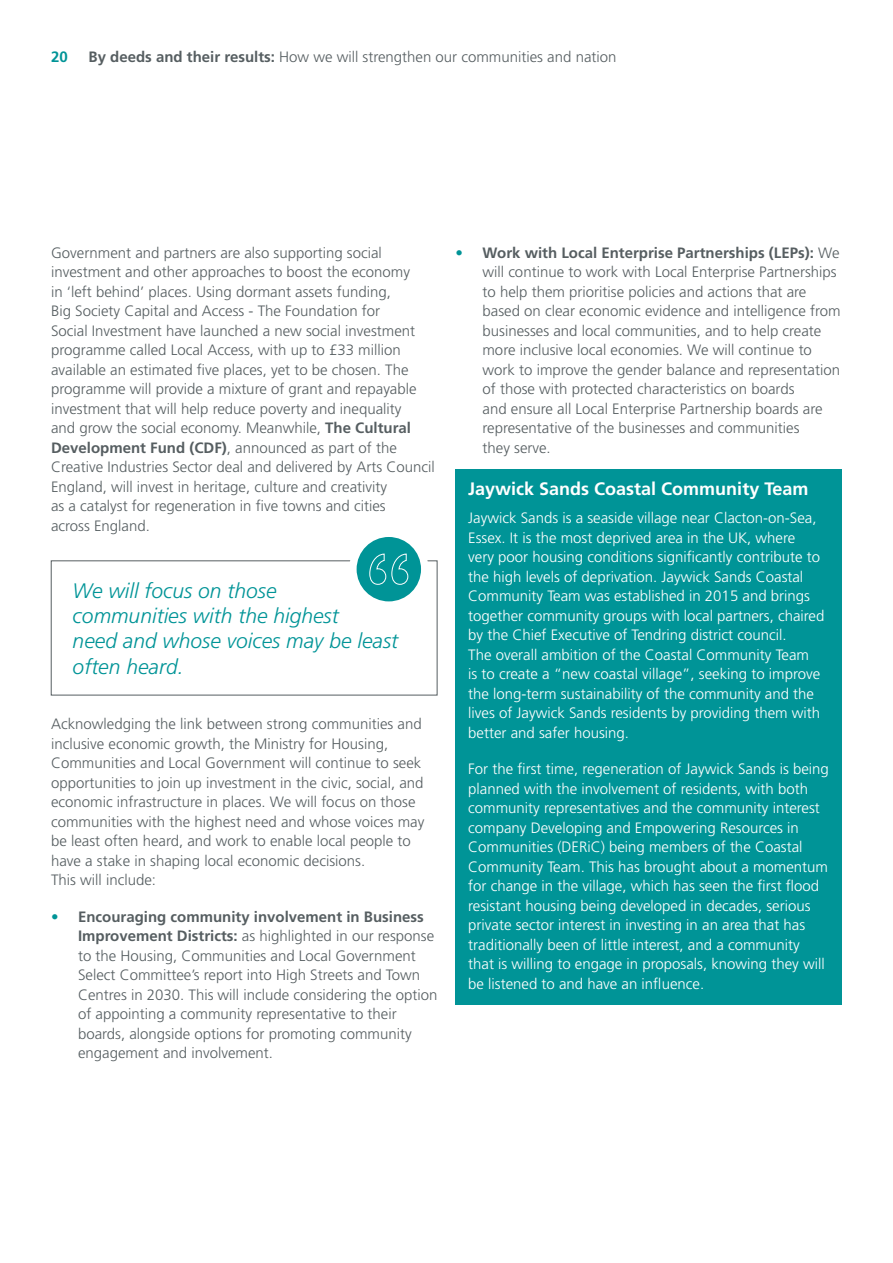
<style>
.page{position:relative;width:893px;height:1263px;background:#fff}
.page>*{position:absolute;margin:0;border:0;box-sizing:border-box;transform-origin:0 0}
.t1{font:italic 300 21px/25.2px "Frutiger LT Std";color:#009497}
.Sub_Head_BOX_WHITE{font:700 18px "Frutiger LT Std";color:#fff}
.Body_Text{font:300 15px/19.5px "Frutiger LT Std";color:#565e61}
.Body_Text-2{font:300 15px/19.5px "Frutiger LT Std";color:#fff}
.t2{font:700 15px "Frutiger LT Std";color:#009497}
.s1{font-weight:700}
.s2{color:#009497}
</style>
<div class="page">
<svg style="left:353px;top:533px;width:72px;height:72px;background:#29a5a7"></svg>
<div style="left:349px;top:529px;width:80px;height:80px;border:8px solid #fff;border-radius:50%"></div>
<svg style="left:369px;top:553px;width:40px;height:32px"></svg>
<div style="left:455px;top:469px;width:387px;height:535px;background:#009497"></div>
<p class="t2" style="left:51px;top:48px;width:18px">20</p>
<p class="Body_Text" style="left:89px;top:48px;width:529px"><span class="s1">By deeds and their results:</span> How we will strengthen our communities and nation</p>
<p class="Body_Text" style="left:51px;top:243px;width:385px">Government and partners are also supporting social investment and other approaches to boost the economy<br>in ‘left behind’ places. Using dormant assets funding,<br>Big Society Capital and Access - The Foundation for<br>Social Investment have launched a new social investment programme called Local Access, with up to £33 million available an estimated five places, yet to be chosen. The programme will provide a mixture of grant and repayable investment that will help reduce poverty and inequality<br>and grow the social economy. Meanwhile, <span class="s1">The Cultural Development Fund (CDF)</span>, announced as part of the Creative Industries Sector deal and delivered by Arts Council England, will invest in heritage, culture and creativity<br>as a catalyst for regeneration in five towns and cities<br>across England.</p>
<h1 class="t1" style="left:73px;top:578px;width:327px">We will focus on those<br>communities with the highest<br>need and whose voices may be least often heard.</h1>
<p class="Body_Text" style="left:51px;top:714px;width:375px">Acknowledging the link between strong communities and inclusive economic growth, the Ministry for Housing, Communities and Local Government will continue to seek opportunities to join up investment in the civic, social, and economic infrastructure in places. We will focus on those communities with the highest need and whose voices may be least often heard, and work to enable local people to have a stake in shaping local economic decisions.<br>This will include:</p>
<p class="Body_Text" style="left:78px;top:907px;width:361px;text-indent:-27px"><span class="s2">•</span> <span class="s1">Encouraging community involvement in Business Improvement Districts:</span> as highlighted in our response to the Housing, Communities and Local Government Select Committee’s report into High Streets and Town Centres in 2030. This will include considering the option of appointing a community representative to their boards, alongside options for promoting community engagement and involvement.</p>
<p class="Body_Text" style="left:482px;top:243px;width:360px;text-indent:-27px"><span class="s2">•</span> <span class="s1">Work with Local Enterprise Partnerships (LEPs):</span> We will continue to work with Local Enterprise Partnerships to help them prioritise policies and actions that are based on clear economic evidence and intelligence from businesses and local communities, and to help create more inclusive local economies. We will continue to work to improve the gender balance and representation of those with protected characteristics on boards<br>and ensure all Local Enterprise Partnership boards are representative of the businesses and communities<br>they serve.</p>
<p class="Sub_Head_BOX_WHITE" style="left:468px;top:478px;width:342px">Jaywick Sands Coastal Community Team</p>
<p class="Body_Text-2" style="left:468px;top:508px;width:358px">Jaywick Sands is a seaside village near Clacton-on-Sea, Essex. It is the most deprived area in the UK, where very poor housing conditions significantly contribute to the high levels of deprivation. Jaywick Sands Coastal Community Team was established in 2015 and brings together community groups with local partners, chaired by the Chief Executive of Tendring district council.<br>The overall ambition of the Coastal Community Team<br>is to create a “new coastal village”, seeking to improve the long-term sustainability of the community and the lives of Jaywick Sands residents by providing them with better and safer housing.</p>
<p class="Body_Text-2" style="left:468px;top:759px;width:362px">For the first time, regeneration of Jaywick Sands is being planned with the involvement of residents, with both community representatives and the community interest company Developing and Empowering Resources in Communities (DERiC) being members of the Coastal Community Team. This has brought about a momentum for change in the village, which has seen the first flood resistant housing being developed in decades, serious private sector interest in investing in an area that has traditionally been of little interest, and a community that is willing to engage in proposals, knowing they will be listened to and have an influence.</p>
</div>
